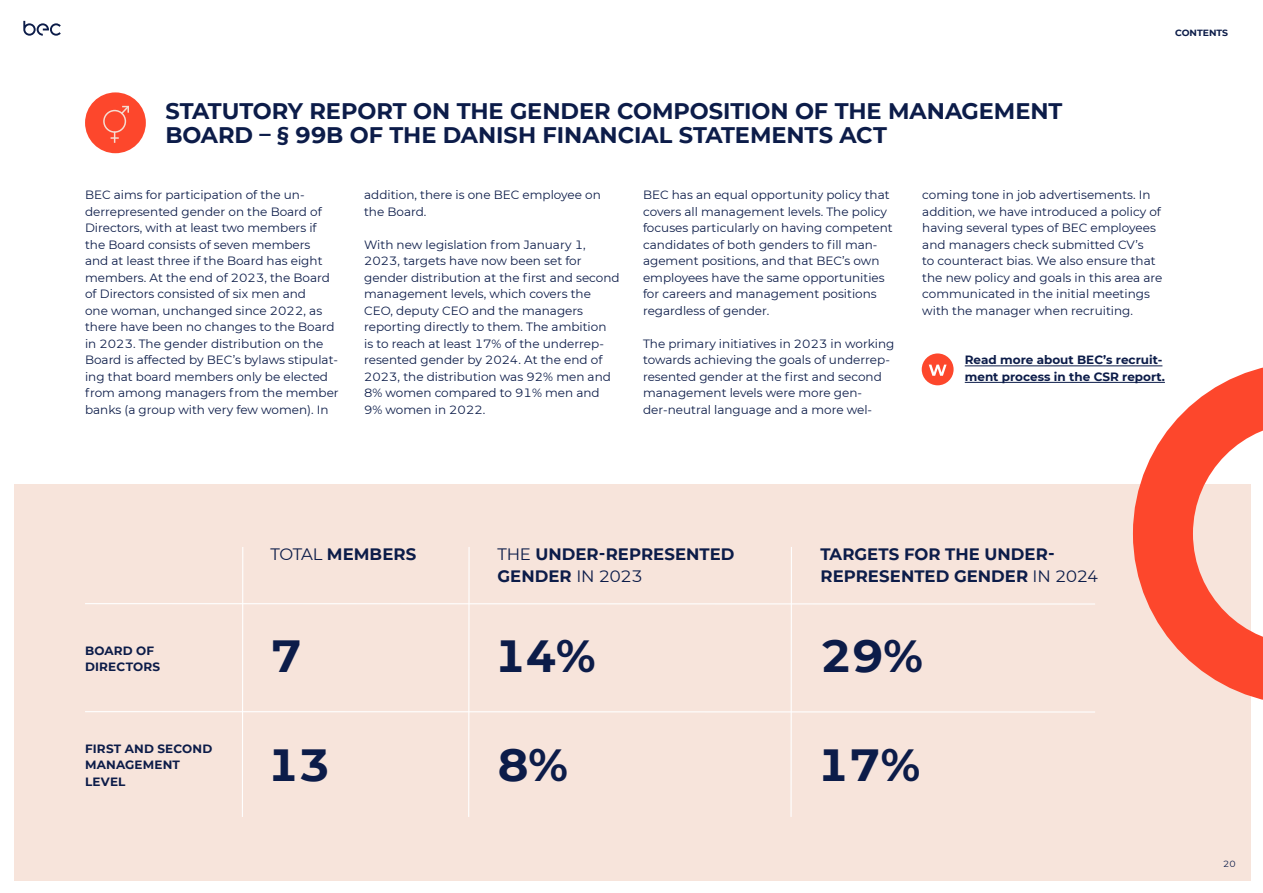
<style>
.page{position:relative;width:1263px;height:893px;background:#fff}
.page>*{position:absolute;margin:0;border:0;box-sizing:border-box;transform-origin:0 0}
.t1{font:700 45px "BEC Montserrat";color:#0c1c49}
.t2{font:700 22.5px/24.8px "BEC Montserrat";letter-spacing:-.005em;color:#0c1c49}
.t3{font:700 16.5px/22.5px "BEC Montserrat";letter-spacing:.005em;color:#0c1c49}
.t4{font:12px/16.5px "BEC Montserrat";color:#0c1c49}
.t5{font:700 12px/16.5px "BEC Montserrat";letter-spacing:.005em;color:#0c1c49}
.t6{font:700 9px "BEC Montserrat";color:#0c1c49}
.t7{font:9px "BEC Montserrat";color:#0c1c49}
.s1{font-weight:400}
</style>
<div class="page">
<div style="left:14px;top:485px;width:1237px;height:396px;background:#f7e4db"></div>
<hr style="left:965px;top:366px;width:197px;height:1px;background:#0c1c49">
<hr style="left:965px;top:382px;width:200px;height:1px;background:#0c1c49">
<hr style="left:85px;top:603px;width:1010px;height:2px;background:#fff">
<hr style="left:242px;top:547px;width:1px;height:270px;background:#fff">
<hr style="left:468px;top:547px;width:2px;height:270px;background:#fff">
<hr style="left:790px;top:547px;width:2px;height:270px;background:#fff">
<hr style="left:85px;top:711px;width:1010px;height:2px;background:#fff">
<svg style="left:922px;top:353px;width:31px;height:32px"></svg>
<div style="left:85px;top:92px;width:61px;height:61px;background:#fd472c;border-radius:50%"></div>
<div style="left:103px;top:110px;width:23px;height:23px;border:2px solid #f5ddd2;border-radius:50%"></div>
<svg style="left:120px;top:105px;width:9px;height:10px"></svg>
<svg style="left:111px;top:132px;width:7px;height:10px"></svg>
<svg style="left:1133px;top:365px;width:130px;height:335px"></svg>
<svg style="left:23px;top:21px;width:38px;height:15px"></svg>
<p class="t6" style="left:1175px;top:26px;width:55px">CONTENTS</p>
<h2 class="t2" style="left:165px;top:97px;width:898px">STATUTORY REPORT ON THE GENDER COMPOSITION OF THE MANAGEMENT<br>BOARD – § 99B OF THE DANISH FINANCIAL STATEMENTS ACT</h2>
<p class="t4" style="left:85px;top:186px;width:255px">BEC aims for participation of the un&shy;derrepresented gender on the Board of Directors, with at least two members if the Board consists of seven members<br>and at least three if the Board has eight members. At the end of 2023, the Board of Directors consisted of six men and<br>one woman, unchanged since 2022, as there have been no changes to the Board in 2023. The gender distribution on the Board is affected by BEC’s bylaws stipulat&shy;ing that board members only be elected from among managers from the member banks (a group with very few women). In</p>
<p class="t4" style="left:364px;top:186px;width:238px">addition, there is one BEC employee on the Board.</p>
<p class="t4" style="left:364px;top:236px;width:257px">With new legislation from January 1, 2023, targets have now been set for gender distribution at the first and second management levels, which covers the CEO, deputy CEO and the managers reporting directly to them. The ambition<br>is to reach at least 17% of the underrep&shy;resented gender by 2024. At the end of 2023, the distribution was 92% men and 8% women compared to 91% men and 9% women in 2022.</p>
<p class="t4" style="left:643px;top:186px;width:251px">BEC has an equal opportunity policy that covers all management levels. The policy focuses particularly on having competent candidates of both genders to fill man&shy;agement positions, and that BEC’s own employees have the same opportunities for careers and management positions regardless of gender.</p>
<p class="t4" style="left:643px;top:335px;width:253px">The primary initiatives in 2023 in working towards achieving the goals of underrep&shy;resented gender at the first and second management levels were more gen&shy;der-neutral language and a more wel-</p>
<p class="t4" style="left:922px;top:186px;width:242px">coming tone in job advertisements. In addition, we have introduced a policy of having several types of BEC employees and managers check submitted CV’s<br>to counteract bias. We also ensure that the new policy and goals in this area are communicated in the initial meetings with the manager when recruiting.</p>
<p class="t5" style="left:965px;top:351px;width:202px">Read more about BEC’s recruit&shy;ment process in the CSR report.</p>
<p class="t5" style="left:85px;top:642px;width:77px">BOARD OF<br>DIRECTORS</p>
<p class="t5" style="left:85px;top:740px;width:129px">FIRST AND SECOND<br>MANAGEMENT<br>LEVEL</p>
<h3 class="t3" style="left:270px;top:542px;width:147px"><span class="s1">TOTAL</span> MEMBERS</h3>
<h3 class="t3" style="left:497px;top:542px;width:239px"><span class="s1">THE</span> UNDER-REPRESENTED<br>GENDER <span class="s1">IN 2023</span></h3>
<h3 class="t3" style="left:820px;top:542px;width:280px">TARGETS FOR THE UNDER-<br>REPRESENTED GENDER <span class="s1">IN 2024</span></h3>
<h1 class="t1" style="left:270px;top:624px;width:33px">7</h1>
<h1 class="t1" style="left:820px;top:624px;width:104px">29%</h1>
<h1 class="t1" style="left:494px;top:624px;width:103px">14%</h1>
<h1 class="t1" style="left:267px;top:732px;width:65px">13</h1>
<h1 class="t1" style="left:497px;top:732px;width:72px">8%</h1>
<h1 class="t1" style="left:817px;top:732px;width:104px">17%</h1>
<p class="t7" style="left:1223px;top:857px;width:14px">20</p>
</div>
